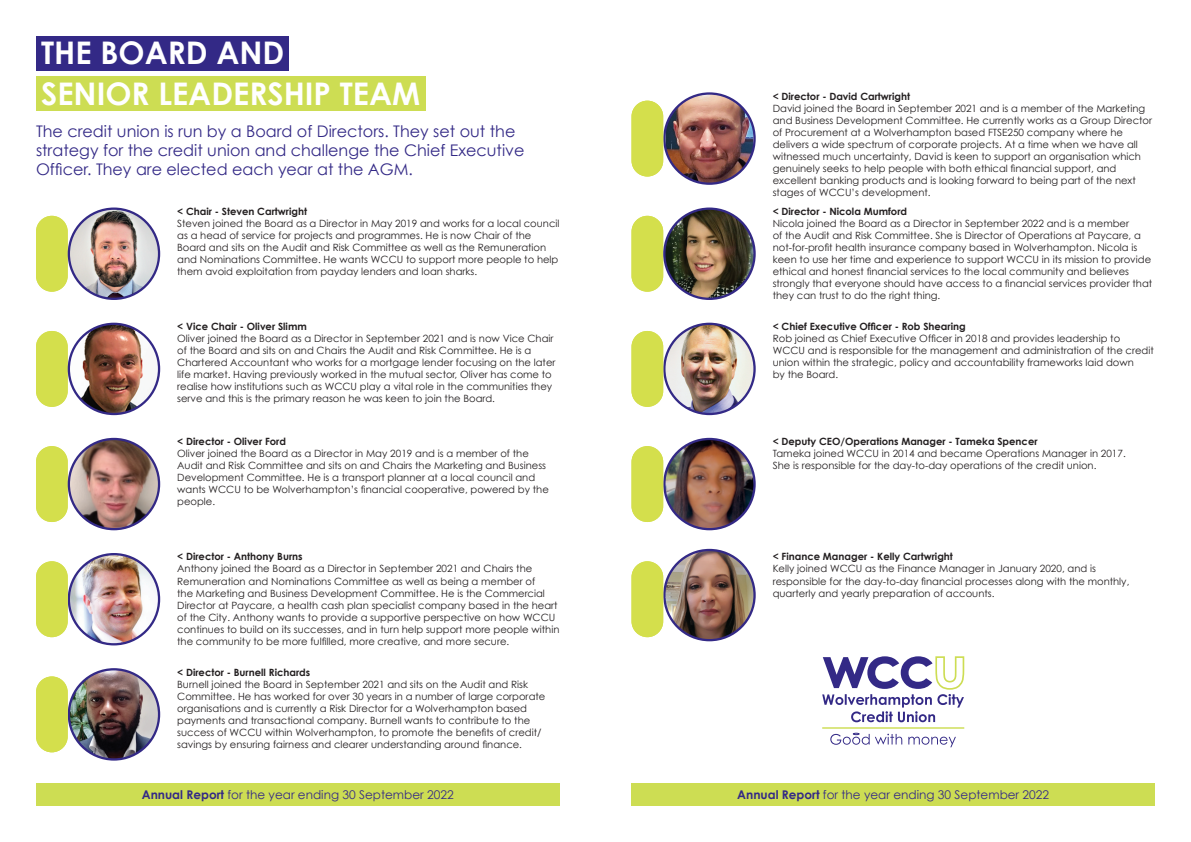
<style>
.page{position:relative;width:1191px;height:842px;background:#fff}
.page>*{position:absolute;margin:0;border:0;box-sizing:border-box;transform-origin:0 0}
.t1{font:700 31.2px/40.4px "Century Gothic";color:#fff}
.t2{font:16px/19.2px "Century Gothic";color:#332986}
.t3{font:12px "Century Gothic";color:#332986}
.t4{font:10px/12px "Century Gothic";color:#231f20}
.t5{font:700 10px "Century Gothic";color:#231f20}
.s1{font-weight:700}
</style>
<div class="page">
<img style="left:664px;top:550px;width:90px;height:90px">
<div style="left:663px;top:549px;width:92px;height:92px;border:2px solid #332986;border-radius:50%"></div>
<img style="left:664px;top:324px;width:90px;height:90px">
<div style="left:663px;top:323px;width:92px;height:92px;border:2px solid #332986;border-radius:50%"></div>
<div style="left:631px;top:331px;width:32px;height:76px;background:#d4df4c;border-radius:16px"></div>
<img style="left:664px;top:439px;width:90px;height:90px">
<div style="left:663px;top:438px;width:92px;height:92px;border:2px solid #332986;border-radius:50%"></div>
<div style="left:631px;top:446px;width:32px;height:76px;background:#d4df4c;border-radius:16px"></div>
<div style="left:631px;top:561px;width:32px;height:76px;background:#d4df4c;border-radius:16px"></div>
<img style="left:664px;top:94px;width:90px;height:90px">
<div style="left:663px;top:92px;width:92px;height:93px;border:2px solid #332986;border-radius:50%"></div>
<div style="left:631px;top:101px;width:32px;height:76px;background:#d4df4c;border-radius:16px"></div>
<div style="left:631px;top:216px;width:32px;height:76px;background:#d4df4c;border-radius:16px"></div>
<img style="left:664px;top:209px;width:90px;height:90px;border-radius:45px">
<div style="left:663px;top:207px;width:92px;height:93px;border:2px solid #332986;border-radius:50%"></div>
<div style="left:36px;top:216px;width:32px;height:76px;background:#d4df4c;border-radius:16px"></div>
<div style="left:36px;top:331px;width:32px;height:76px;background:#d4df4c;border-radius:16px"></div>
<div style="left:36px;top:446px;width:32px;height:76px;background:#d4df4c;border-radius:16px"></div>
<img style="left:69px;top:554px;width:90px;height:90px">
<div style="left:68px;top:553px;width:92px;height:92px;border:2px solid #332986;border-radius:50%"></div>
<div style="left:36px;top:561px;width:32px;height:76px;background:#d4df4c;border-radius:16px"></div>
<img style="left:69px;top:669px;width:90px;height:89px">
<div style="left:68px;top:668px;width:92px;height:93px;border:2px solid #332986;border-radius:50%"></div>
<div style="left:36px;top:676px;width:32px;height:76px;background:#d4df4c;border-radius:16px"></div>
<img style="left:69px;top:210px;width:90px;height:89px">
<div style="left:68px;top:207px;width:92px;height:93px;border:2px solid #332986;border-radius:50%"></div>
<img style="left:69px;top:439px;width:90px;height:90px">
<div style="left:68px;top:438px;width:92px;height:92px;border:2px solid #332986;border-radius:50%"></div>
<div style="left:36px;top:36px;width:253px;height:34px;background:#332986"></div>
<div style="left:36px;top:76px;width:389px;height:35px;background:#cddd53"></div>
<div style="left:36px;top:783px;width:523px;height:23px;background:#cddd53"></div>
<div style="left:631px;top:783px;width:524px;height:23px;background:#cddd53"></div>
<img style="left:69px;top:324px;width:90px;height:90px">
<div style="left:68px;top:323px;width:92px;height:92px;border:2px solid #332986;border-radius:50%"></div>
<svg style="left:822px;top:656px;width:142px;height:66px"></svg>
<hr style="left:822px;top:727px;width:142px;height:2px;background:#cddd53">
<svg style="left:830px;top:733px;width:126px;height:14px"></svg>
<h1 class="t1" style="left:41px;top:32px;width:380px">THE BOARD AND<br>SENIOR LEADERSHIP TEAM</h1>
<h2 class="t2" style="left:36px;top:121px;width:490px">The credit union is run by a Board of Directors. They set out the strategy for the credit union and challenge the Chief Executive<br>Officer. They are elected each year at the AGM.</h2>
<p class="t5" style="left:177px;top:205px;width:131px">&lt; Chair - Steven Cartwright</p>
<p class="t4" style="left:177px;top:217px;width:384px">Steven joined the Board as a Director in May 2019 and works for a local council as a head of service for projects and programmes. He is now Chair of the Board and sits on the Audit and Risk Committee as well as the Remuneration and Nominations Committee. He wants WCCU to support more people to help them avoid exploitation from payday lenders and loan sharks.</p>
<p class="t5" style="left:177px;top:320px;width:131px">&lt; Vice Chair - Oliver Slimm</p>
<p class="t4" style="left:177px;top:332px;width:380px">Oliver joined the Board as a Director in September 2021 and is now Vice Chair of the Board and sits on and Chairs the Audit and Risk Committee. He is a Chartered Accountant who works for a mortgage lender focusing on the later life market. Having previously worked in the mutual sector, Oliver has come to realise how institutions such as WCCU play a vital role in the communities they serve and this is the primary reason he was keen to join the Board.</p>
<p class="t5" style="left:177px;top:435px;width:110px">&lt; Director - Oliver Ford</p>
<p class="t4" style="left:177px;top:448px;width:373px">Oliver joined the Board as a Director in May 2019 and is a member of the Audit and Risk Committee and sits on and Chairs the Marketing and Business Development Committee. He is a transport planner at a local council and wants WCCU to be Wolverhampton’s financial cooperative, powered by the people.</p>
<p class="t5" style="left:177px;top:551px;width:127px">&lt; Director - Anthony Burns</p>
<p class="t4" style="left:177px;top:563px;width:384px">Anthony joined the Board as a Director in September 2021 and Chairs the Remuneration and Nominations Committee as well as being a member of<br>the Marketing and Business Development Committee. He is the Commercial Director at Paycare, a health cash plan specialist company based in the heart of the City. Anthony wants to provide a supportive perspective on how WCCU continues to build on its successes, and in turn help support more people within the community to be more fulfilled, more creative, and more secure.</p>
<p class="t5" style="left:177px;top:666px;width:134px">&lt; Director - Burnell Richards</p>
<p class="t4" style="left:177px;top:678px;width:370px">Burnell joined the Board in September 2021 and sits on the Audit and Risk Committee. He has worked for over 30 years in a number of large corporate organisations and is currently a Risk Director for a Wolverhampton based payments and transactional company. Burnell wants to contribute to the success of WCCU within Wolverhampton, to promote the benefits of credit/ savings by ensuring fairness and clearer understanding around finance.</p>
<p class="t5" style="left:772px;top:90px;width:139px">&lt; Director - David Cartwright</p>
<p class="t4" style="left:772px;top:102px;width:381px">David joined the Board in September 2021 and is a member of the Marketing and Business Development Committee. He currently works as a Group Director of Procurement at a Wolverhampton based FTSE250 company where he delivers a wide spectrum of corporate projects. At a time when we have all witnessed much uncertainty, David is keen to support an organisation which genuinely seeks to help people with both ethical financial support, and excellent banking products and is looking forward to being part of the next stages of WCCU’s development.</p>
<p class="t5" style="left:772px;top:205px;width:136px">&lt; Director - Nicola Mumford</p>
<p class="t4" style="left:772px;top:217px;width:381px">Nicola joined the Board as a Director in September 2022 and is a member<br>of the Audit and Risk Committee. She is Director of Operations at Paycare, a not-for-profit health insurance company based in Wolverhampton. Nicola is keen to use her time and experience to support WCCU in its mission to provide ethical and honest financial services to the local community and believes strongly that everyone should have access to a financial services provider that they can trust to do the right thing.</p>
<p class="t5" style="left:772px;top:320px;width:194px">&lt; Chief Executive Officer - Rob Shearing</p>
<p class="t4" style="left:772px;top:332px;width:382px">Rob joined as Chief Executive Officer in 2018 and provides leadership to WCCU and is responsible for the management and administration of the credit union within the strategic, policy and accountability frameworks laid down<br>by the Board.</p>
<p class="t5" style="left:772px;top:435px;width:266px">&lt; Deputy CEO/Operations Manager - Tameka Spencer</p>
<p class="t4" style="left:772px;top:448px;width:354px">Tameka joined WCCU in 2014 and became Operations Manager in 2017.<br>She is responsible for the day-to-day operations of the credit union.</p>
<p class="t5" style="left:772px;top:551px;width:182px">&lt; Finance Manager - Kelly Cartwright</p>
<p class="t4" style="left:772px;top:563px;width:358px">Kelly joined WCCU as the Finance Manager in January 2020, and is responsible for the day-to-day financial processes along with the monthly, quarterly and yearly preparation of accounts.</p>
<p class="t3" style="left:142px;top:787px;width:313px"><span class="s1">Annual Report</span> for the year ending 30 September 2022</p>
<p class="t3" style="left:737px;top:787px;width:313px"><span class="s1">Annual Report</span> for the year ending 30 September 2022</p>
</div>
